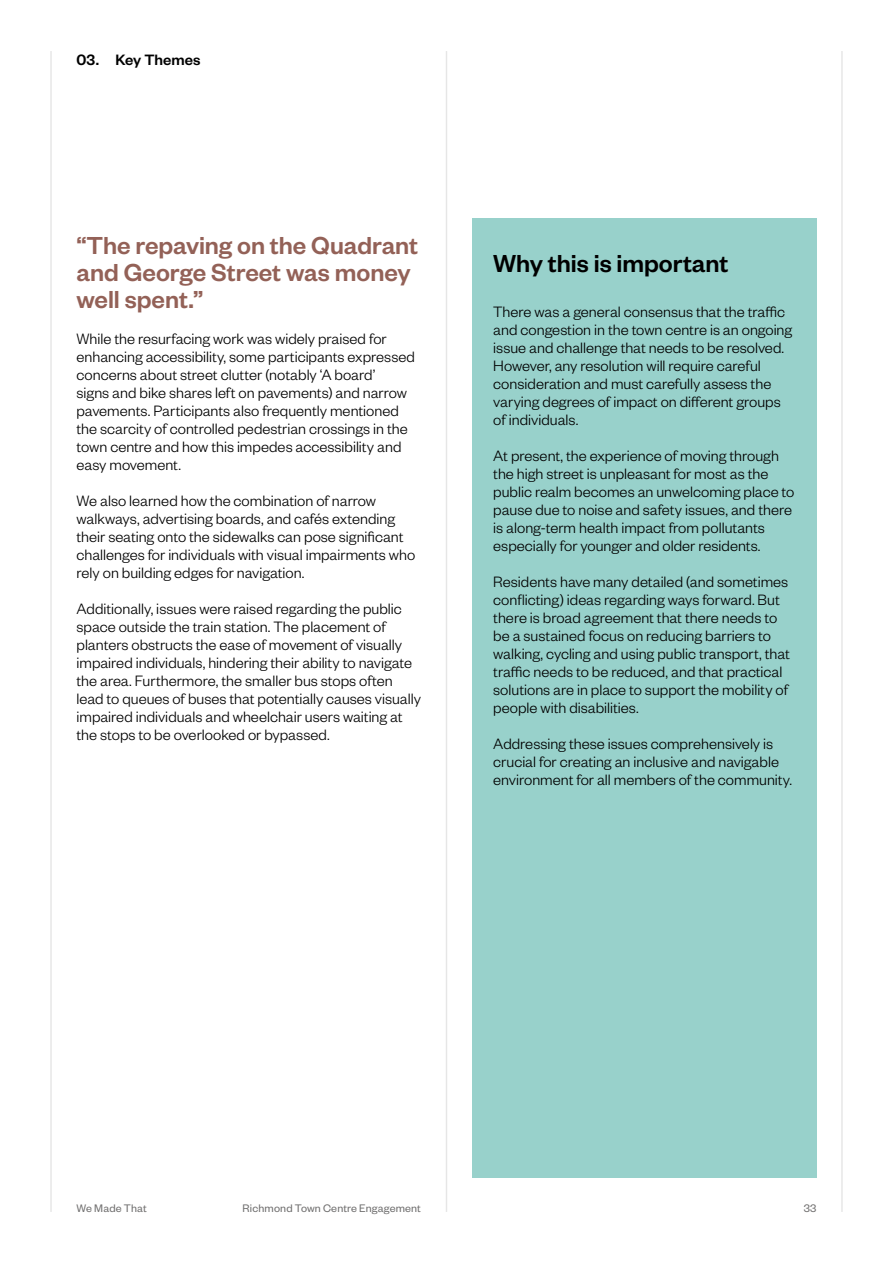
<style>
.page{position:relative;width:893px;height:1263px;background:#fff}
.page>*{position:absolute;margin:0;border:0;box-sizing:border-box;transform-origin:0 0}
.t1{font:500 27px/27px "Founders Grotesk";letter-spacing:-.005em;color:#936157}
.t2{font:500 27px "Founders Grotesk";color:#000}
.t3{font:300 16.5px/18px "Founders Grotesk";color:#000}
.t4{font:500 16.5px "Founders Grotesk";letter-spacing:.005em;color:#000}
.t5{font:12px "Founders Grotesk";letter-spacing:.01em;color:#706f6f}
</style>
<div class="page">
<hr style="left:446px;top:51px;width:1px;height:1161px;background:#000">
<hr style="left:50px;top:51px;width:2px;height:1161px;background:#000">
<hr style="left:841px;top:51px;width:2px;height:1161px;background:#000">
<div style="left:472px;top:218px;width:344px;height:959px;background:#98d1cb"></div>
<p class="t4" style="left:77px;top:49px;width:125px">03. Key Themes</p>
<h1 class="t1" style="left:77px;top:231px;width:343px">“The repaving on the Quadrant and George Street was money well spent.”</h1>
<p class="t3" style="left:77px;top:329px;width:340px">While the resurfacing work was widely praised for enhancing accessibility, some participants expressed concerns about street clutter (notably ‘A board’<br>signs and bike shares left on pavements) and narrow pavements. Participants also frequently mentioned the scarcity of controlled pedestrian crossings in the town centre and how this impedes accessibility and easy movement.</p>
<p class="t3" style="left:77px;top:491px;width:340px">We also learned how the combination of narrow walkways, advertising boards, and cafés extending their seating onto the sidewalks can pose significant challenges for individuals with visual impairments who rely on building edges for navigation.</p>
<p class="t3" style="left:77px;top:599px;width:346px">Additionally, issues were raised regarding the public space outside the train station. The placement of planters obstructs the ease of movement of visually impaired individuals, hindering their ability to navigate the area. Furthermore, the smaller bus stops often lead to queues of buses that potentially causes visually impaired individuals and wheelchair users waiting at the stops to be overlooked or bypassed.</p>
<h1 class="t2" style="left:493px;top:247px;width:237px">Why this is important</h1>
<p class="t3" style="left:493px;top:302px;width:300px">There was a general consensus that the traffic and congestion in the town centre is an ongoing issue and challenge that needs to be resolved.<br>However, any resolution will require careful consideration and must carefully assess the varying degrees of impact on different groups of individuals.</p>
<p class="t3" style="left:493px;top:446px;width:303px">At present, the experience of moving through the high street is unpleasant for most as the public realm becomes an unwelcoming place to pause due to noise and safety issues, and there is along-term health impact from pollutants especially for younger and older residents.</p>
<p class="t3" style="left:493px;top:572px;width:298px">Residents have many detailed (and sometimes conflicting) ideas regarding ways forward. But there is broad agreement that there needs to be a sustained focus on reducing barriers to walking, cycling and using public transport, that traffic needs to be reduced, and that practical solutions are in place to support the mobility of people with disabilities.</p>
<p class="t3" style="left:493px;top:734px;width:300px">Addressing these issues comprehensively is crucial for creating an inclusive and navigable environment for all members of the community.</p>
<p class="t5" style="left:77px;top:1201px;width:72px">We Made That</p>
<p class="t5" style="left:243px;top:1201px;width:180px">Richmond Town Centre Engagement</p>
<p class="t5" style="left:804px;top:1201px;width:14px">33</p>
</div>
